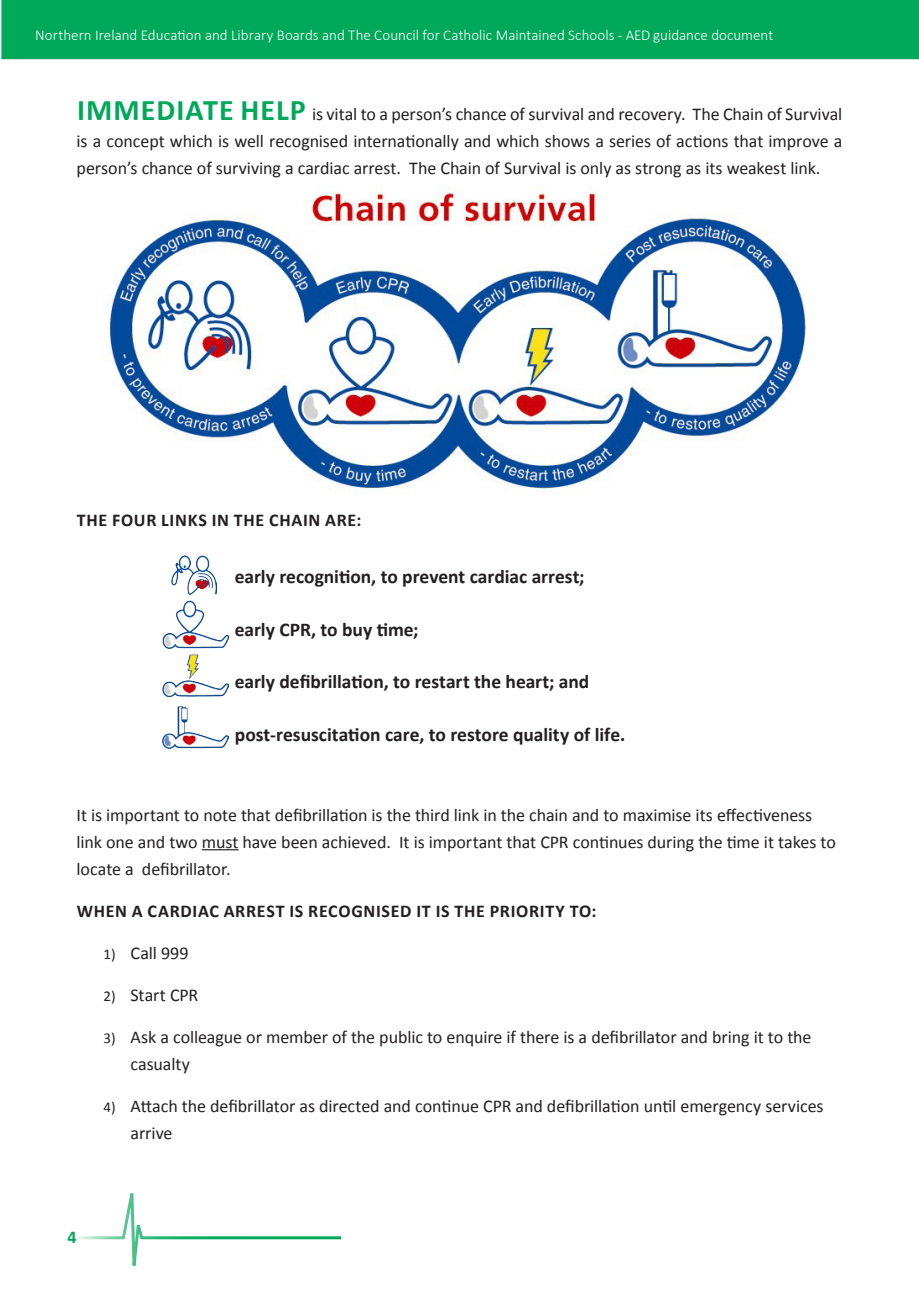
<style>
.page{position:relative;width:919px;height:1289px;background:#fff}
.page>*{position:absolute;margin:0;border:0;box-sizing:border-box;transform-origin:0 0}
.t1{font:700 19.5px "Calibri";color:#231f20}
.t2{font:18px/27px "Calibri";letter-spacing:-.005em;color:#231f20}
.t3{font:700 18px "Calibri";letter-spacing:.04em;color:#231f20}
.t4{font:700 18px "Calibri";color:#00a85a}
.t5{font:300 15px "Calibri";color:#fff}
.s1{font-weight:700;font-size:30px;color:#00a85a}
.s2{font-size:15px}
</style>
<div class="page">
<svg style="left:78px;top:1193px;width:264px;height:73px"></svg>
<div style="left:1px;top:0;width:905px;height:59px;background:#00a85a"></div>
<svg style="left:906px;top:0;width:12px;height:59px"></svg>
<img style="left:108px;top:186px;width:702px;height:307px">
<img style="left:172px;top:555px;width:44px;height:39px">
<img style="left:162px;top:601px;width:68px;height:47px">
<img style="left:162px;top:654px;width:67px;height:43px">
<img style="left:162px;top:706px;width:67px;height:42px">
<hr style="left:202px;top:849px;width:36px;height:1px;background:#231f20">
<p class="t5" style="left:35px;top:26px;width:739px">Northern Ireland Education and Library Boards and The Council for Catholic Maintained Schools - AED guidance document</p>
<p class="t2" style="left:77px;top:101px;width:767px;text-align:justify"><span class="s1">IMMEDIATE HELP</span> is vital to a person’s chance of survival and recovery. The Chain of Survival is a concept which is well recognised internationally and which shows a series of actions that improve a person’s chance of surviving a cardiac arrest. The Chain of Survival is only as strong as its weakest link.</p>
<p class="t3" style="left:77px;top:508px;width:286px">THE FOUR LINKS IN THE CHAIN ARE:</p>
<p class="t1" style="left:235px;top:564px;width:351px">early recognition, to prevent cardiac arrest;</p>
<p class="t1" style="left:235px;top:616px;width:185px">early CPR, to buy time;</p>
<p class="t1" style="left:235px;top:669px;width:356px">early defibrillation, to restart the heart; and</p>
<p class="t1" style="left:235px;top:721px;width:392px">post-resuscitation care, to restore quality of life.</p>
<p class="t2" style="left:77px;top:801px;width:760px">It is important to note that defibrillation is the third link in the chain and to maximise its effectiveness link one and two must have been achieved. It is important that CPR continues during the time it takes to locate a defibrillator.</p>
<p class="t3" style="left:77px;top:899px;width:521px">WHEN A CARDIAC ARREST IS RECOGNISED IT IS THE PRIORITY TO:</p>
<p class="t2" style="left:104px;top:939px;width:86px"><span class="s2">1)</span> Call 999</p>
<p class="t2" style="left:104px;top:981px;width:96px"><span class="s2">2)</span> Start CPR</p>
<p class="t2" style="left:131px;top:1023px;width:682px;text-indent:-27px"><span class="s2">3)</span> Ask a colleague or member of the public to enquire if there is a defibrillator and bring it to the casualty</p>
<p class="t2" style="left:131px;top:1092px;width:694px;text-indent:-27px"><span class="s2">4)</span> Attach the defibrillator as directed and continue CPR and defibrillation until emergency services arrive</p>
<p class="t4" style="left:67px;top:1225px;width:11px">4</p>
</div>
